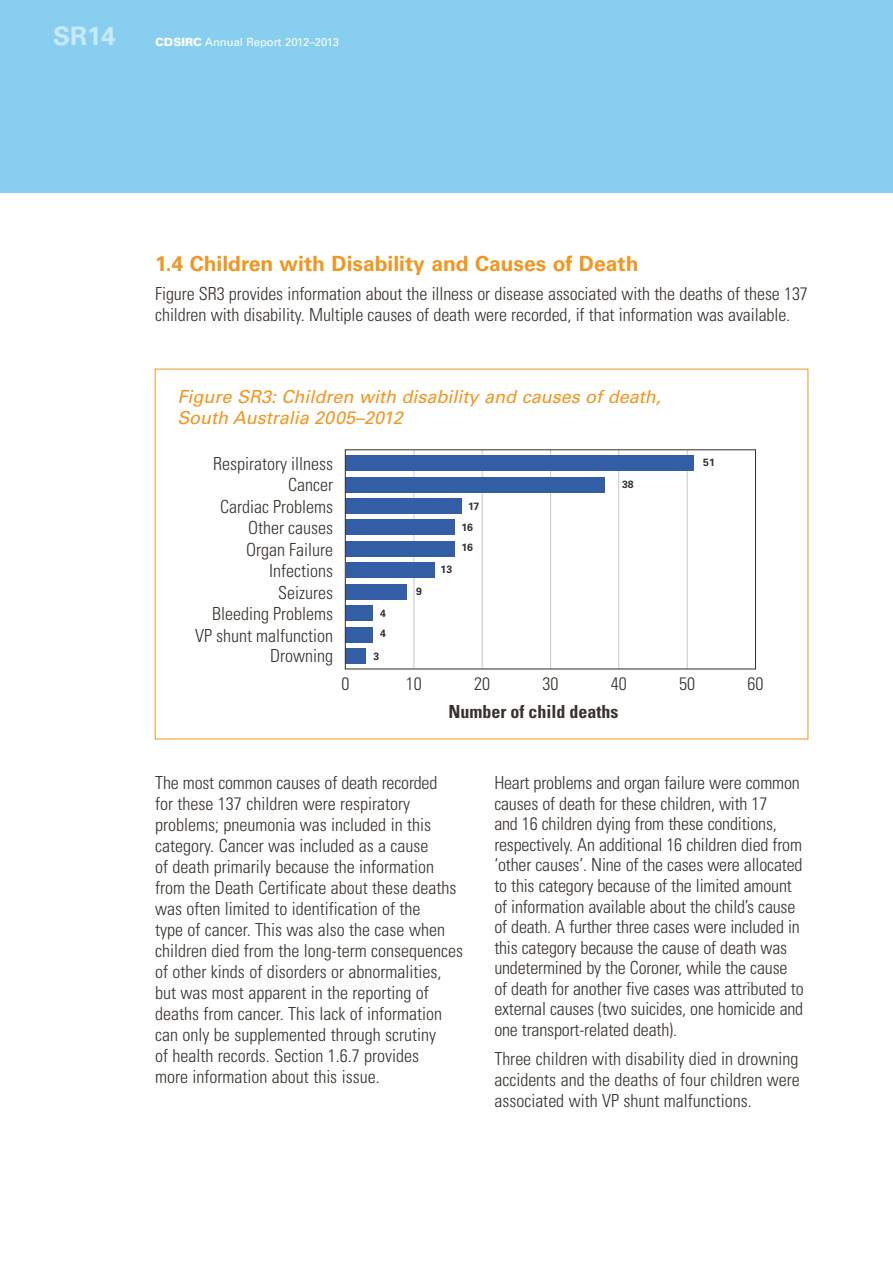
<style>
.page{position:relative;width:893px;height:1263px;background:#fff}
.page>*{position:absolute;margin:0;border:0;box-sizing:border-box;transform-origin:0 0}
.t1{font:700 25.5px "Univers";color:#cae9f8}
.t2{font:700 21px "Univers";color:#f19620}
.t3{font:300 condensed 18px/21px "Univers";letter-spacing:-.005em;color:#38322c}
.t4{font:italic 18px/21px "Univers";color:#f19620}
.t5{font:700 condensed 18px "Univers";color:#38322c}
.t6{font:11.25px "Univers";color:#fff}
.t7{font:700 10.5px "Univers CE";color:#38322c}
.s1{font-weight:900}
</style>
<div class="page">
<div style="left:0;top:0;width:893px;height:193px;background:#88cfef"></div>
<hr style="left:414px;top:450px;width:1px;height:219px;background:#c6c7c9">
<hr style="left:482px;top:450px;width:1px;height:219px;background:#c6c7c9">
<hr style="left:550px;top:450px;width:1px;height:219px;background:#c6c7c9">
<hr style="left:618px;top:450px;width:1px;height:219px;background:#c6c7c9">
<hr style="left:687px;top:450px;width:1px;height:219px;background:#c6c7c9">
<div style="left:346px;top:455px;width:348px;height:16px;background:#335da4"></div>
<div style="left:346px;top:477px;width:259px;height:15px;background:#335da4"></div>
<div style="left:346px;top:498px;width:116px;height:16px;background:#335da4"></div>
<div style="left:346px;top:520px;width:109px;height:15px;background:#335da4"></div>
<div style="left:346px;top:541px;width:109px;height:16px;background:#335da4"></div>
<div style="left:346px;top:563px;width:88px;height:15px;background:#335da4"></div>
<div style="left:346px;top:584px;width:61px;height:15px;background:#335da4"></div>
<div style="left:346px;top:605px;width:27px;height:16px;background:#335da4"></div>
<div style="left:346px;top:627px;width:27px;height:15px;background:#335da4"></div>
<div style="left:346px;top:648px;width:20px;height:16px;background:#335da4"></div>
<div style="left:345px;top:449px;width:411px;height:220px;border:1px solid #38322c"></div>
<h1 class="t1" style="left:53px;top:21px;width:64px">SR14</h1>
<p class="t6" style="left:155px;top:35px;width:185px"><span class="s1">CDSIRC</span> Annual Report 2012–2013</p>
<p class="t2" style="left:155px;top:251px;width:485px">1.4 Children with Disability and Causes of Death</p>
<p class="t3" style="left:155px;top:284px;width:654px">Figure SR3 provides information about the illness or disease associated with the deaths of these 137 children with disability. Multiple causes of death were recorded, if that information was available.</p>
<p class="t4" style="left:178px;top:387px;width:485px">Figure SR3: Children with disability and causes of death,<br>South Australia 2005–2012</p>
<p class="t3" style="left:213px;top:453px;width:121px">Respiratory illness</p>
<p class="t3" style="left:288px;top:474px;width:46px">Cancer</p>
<p class="t7" style="left:622px;top:478px;width:13px">38</p>
<p class="t3" style="left:220px;top:496px;width:114px">Cardiac Problems</p>
<p class="t7" style="left:468px;top:500px;width:13px">17</p>
<p class="t3" style="left:248px;top:517px;width:86px">Other causes</p>
<p class="t7" style="left:461px;top:521px;width:13px">16</p>
<p class="t3" style="left:246px;top:539px;width:88px">Organ Failure</p>
<p class="t7" style="left:461px;top:541px;width:13px">16</p>
<p class="t3" style="left:269px;top:560px;width:65px">Infections</p>
<p class="t7" style="left:440px;top:564px;width:13px">13</p>
<p class="t3" style="left:278px;top:582px;width:56px">Seizures</p>
<p class="t7" style="left:416px;top:585px;width:7px">9</p>
<p class="t3" style="left:212px;top:603px;width:122px">Bleeding Problems</p>
<p class="t7" style="left:380px;top:607px;width:7px">4</p>
<p class="t3" style="left:195px;top:625px;width:139px">VP shunt malfunction</p>
<p class="t7" style="left:380px;top:627px;width:7px">4</p>
<p class="t3" style="left:270px;top:645px;width:64px">Drowning</p>
<p class="t7" style="left:373px;top:650px;width:7px">3</p>
<p class="t7" style="left:703px;top:456px;width:13px">51</p>
<p class="t3" style="left:342px;top:673px;width:9px">0</p>
<p class="t3" style="left:406px;top:673px;width:17px">10</p>
<p class="t3" style="left:474px;top:673px;width:17px">20</p>
<p class="t3" style="left:543px;top:673px;width:17px">30</p>
<p class="t3" style="left:611px;top:673px;width:17px">40</p>
<p class="t3" style="left:679px;top:673px;width:17px">50</p>
<p class="t3" style="left:747px;top:673px;width:17px">60</p>
<p class="t5" style="left:448px;top:701px;width:171px">Number of child deaths</p>
<p class="t3" style="left:155px;top:772px;width:309px">The most common causes of death recorded<br>for these 137 children were respiratory problems; pneumonia was included in this category. Cancer was included as a cause<br>of death primarily because the information from the Death Certificate about these deaths was often limited to identification of the<br>type of cancer. This was also the case when children died from the long-term consequences of other kinds of disorders or abnormalities, but was most apparent in the reporting of deaths from cancer. This lack of information can only be supplemented through scrutiny<br>of health records. Section 1.6.7 provides<br>more information about this issue.</p>
<p class="t3" style="left:494px;top:772px;width:311px;line-height:20.5px">Heart problems and organ failure were common causes of death for these children, with 17<br>and 16 children dying from these conditions, respectively. An additional 16 children died from ‘other causes’. Nine of the cases were allocated to this category because of the limited amount of information available about the child’s cause of death. A further three cases were included in this category because the cause of death was undetermined by the Coroner, while the cause of death for another five cases was attributed to external causes (two suicides, one homicide and one transport-related death).</p>
<p class="t3" style="left:494px;top:1048px;width:307px;text-align:justify">Three children with disability died in drowning accidents and the deaths of four children were associated with VP shunt malfunctions.</p>
</div>
